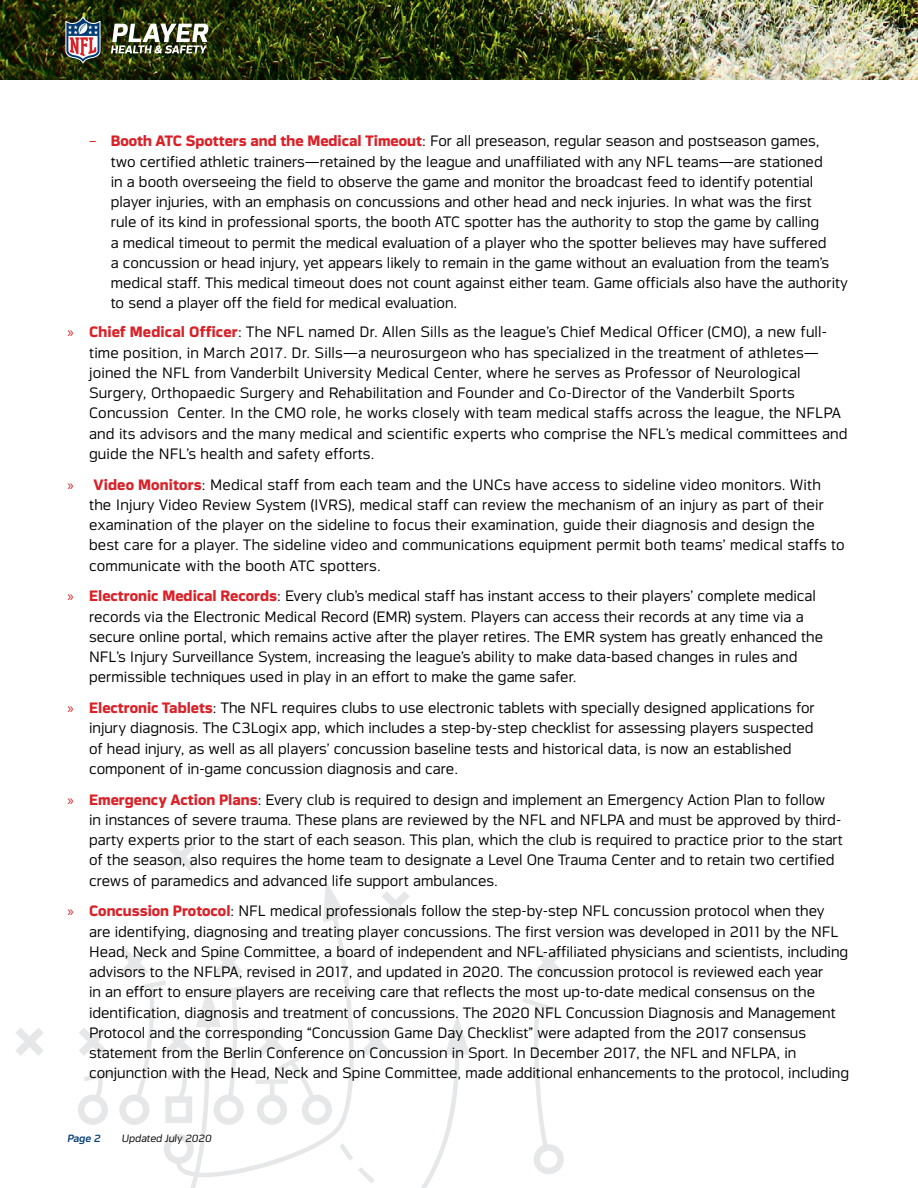
<style>
.page{position:relative;width:918px;height:1188px;background:#fff}
.page>*{position:absolute;margin:0;border:0;box-sizing:border-box;transform-origin:0 0}
.t1{font:300 15px/20.2px "Endzone Sans";color:#000}
.t2{font:italic 300 10.5px "Endzone Sans";color:#000}
.t3{font:italic 500 10.5px "Endzone Sans";color:#003b75}
.s1{color:#da2128}
.s2{font-weight:700;color:#da2128}
.s3{font-family:"Myriad Pro";font-weight:400;color:#da2128}
</style>
<div class="page">
<img style="left:0;top:0;width:918px;height:79px">
<svg style="left:522px;top:998px;width:42px;height:176px"></svg>
<svg style="left:535px;top:949px;width:28px;height:27px"></svg>
<svg style="left:16px;top:1028px;width:28px;height:28px"></svg>
<svg style="left:382px;top:891px;width:28px;height:28px"></svg>
<svg style="left:167px;top:843px;width:28px;height:28px"></svg>
<svg style="left:365px;top:1015px;width:105px;height:173px"></svg>
<svg style="left:78px;top:948px;width:86px;height:177px"></svg>
<svg style="left:164px;top:881px;width:201px;height:307px"></svg>
<svg style="left:358px;top:1167px;width:17px;height:17px"></svg>
<svg style="left:381px;top:1187px;width:18px;height:1px"></svg>
<svg style="left:340px;top:1143px;width:13px;height:18px"></svg>
<svg style="left:65px;top:16px;width:36px;height:48px"></svg>
<img style="left:111px;top:24px;width:98px;height:30px">
<p class="t1" style="left:111px;top:131px;width:739px;text-indent:-22px"><span class="s1">–</span> <span class="s2">Booth ATC Spotters and the Medical Timeout</span>: For all preseason, regular season and postseason games, two certified athletic trainers—retained by the league and unaffiliated with any NFL teams—are stationed<br>in a booth overseeing the field to observe the game and monitor the broadcast feed to identify potential player injuries, with an emphasis on concussions and other head and neck injuries. In what was the first<br>rule of its kind in professional sports, the booth ATC spotter has the authority to stop the game by calling<br>a medical timeout to permit the medical evaluation of a player who the spotter believes may have suffered<br>a concussion or head injury, yet appears likely to remain in the game without an evaluation from the team’s medical staff. This medical timeout does not count against either team. Game officials also have the authority to send a player off the field for medical evaluation.</p>
<p class="t1" style="left:89px;top:322px;width:760px;text-indent:-22px"><span class="s3">»</span> <span class="s2">Chief Medical Officer</span>: The NFL named Dr. Allen Sills as the league’s Chief Medical Officer (CMO), a new full&shy;time position, in March 2017. Dr. Sills—a neurosurgeon who has specialized in the treatment of athletes— joined the NFL from Vanderbilt University Medical Center, where he serves as Professor of Neurological Surgery, Orthopaedic Surgery and Rehabilitation and Founder and Co-Director of the Vanderbilt Sports Concussion Center. In the CMO role, he works closely with team medical staffs across the league, the NFLPA and its advisors and the many medical and scientific experts who comprise the NFL’s medical committees and guide the NFL’s health and safety efforts.</p>
<p class="t1" style="left:89px;top:474px;width:757px;text-indent:-22px"><span class="s3">»</span> <span class="s2">Video Monitors</span>: Medical staff from each team and the UNCs have access to sideline video monitors. With the Injury Video Review System (IVRS), medical staff can review the mechanism of an injury as part of their examination of the player on the sideline to focus their examination, guide their diagnosis and design the best care for a player. The sideline video and communications equipment permit both teams’ medical staffs to communicate with the booth ATC spotters.</p>
<p class="t1" style="left:89px;top:586px;width:736px;text-indent:-22px"><span class="s3">»</span> <span class="s2">Electronic Medical Records</span>: Every club’s medical staff has instant access to their players’ complete medical records via the Electronic Medical Record (EMR) system. Players can access their records at any time via a secure online portal, which remains active after the player retires. The EMR system has greatly enhanced the NFL’s Injury Surveillance System, increasing the league’s ability to make data-based changes in rules and permissible techniques used in play in an effort to make the game safer.</p>
<p class="t1" style="left:89px;top:698px;width:727px;text-indent:-22px"><span class="s3">»</span> <span class="s2">Electronic Tablets</span>: The NFL requires clubs to use electronic tablets with specially designed applications for injury diagnosis. The C3Logix app, which includes a step-by-step checklist for assessing players suspected of head injury, as well as all players’ concussion baseline tests and historical data, is now an established component of in-game concussion diagnosis and care.</p>
<p class="t1" style="left:89px;top:789px;width:755px;text-indent:-22px"><span class="s3">»</span> <span class="s2">Emergency Action Plans</span>: Every club is required to design and implement an Emergency Action Plan to follow<br>in instances of severe trauma. These plans are reviewed by the NFL and NFLPA and must be approved by third&shy;party experts prior to the start of each season. This plan, which the club is required to practice prior to the start of the season, also requires the home team to designate a Level One Trauma Center and to retain two certified crews of paramedics and advanced life support ambulances.</p>
<p class="t1" style="left:89px;top:901px;width:762px;text-indent:-22px"><span class="s3">»</span> <span class="s2">Concussion Protocol</span>: NFL medical professionals follow the step-by-step NFL concussion protocol when they are identifying, diagnosing and treating player concussions. The first version was developed in 2011 by the NFL Head, Neck and Spine Committee, a board of independent and NFL-affiliated physicians and scientists, including advisors to the NFLPA, revised in 2017, and updated in 2020. The concussion protocol is reviewed each year<br>in an effort to ensure players are receiving care that reflects the most up-to-date medical consensus on the identification, diagnosis and treatment of concussions. The 2020 NFL Concussion Diagnosis and Management Protocol and the corresponding “Concussion Game Day Checklist” were adapted from the 2017 consensus statement from the Berlin Conference on Concussion in Sport. In December 2017, the NFL and NFLPA, in conjunction with the Head, Neck and Spine Committee, made additional enhancements to the protocol, including</p>
<p class="t3" style="left:68px;top:1133px;width:34px">Page 2</p>
<p class="t2" style="left:122px;top:1132px;width:91px">Updated July 2020</p>
</div>
